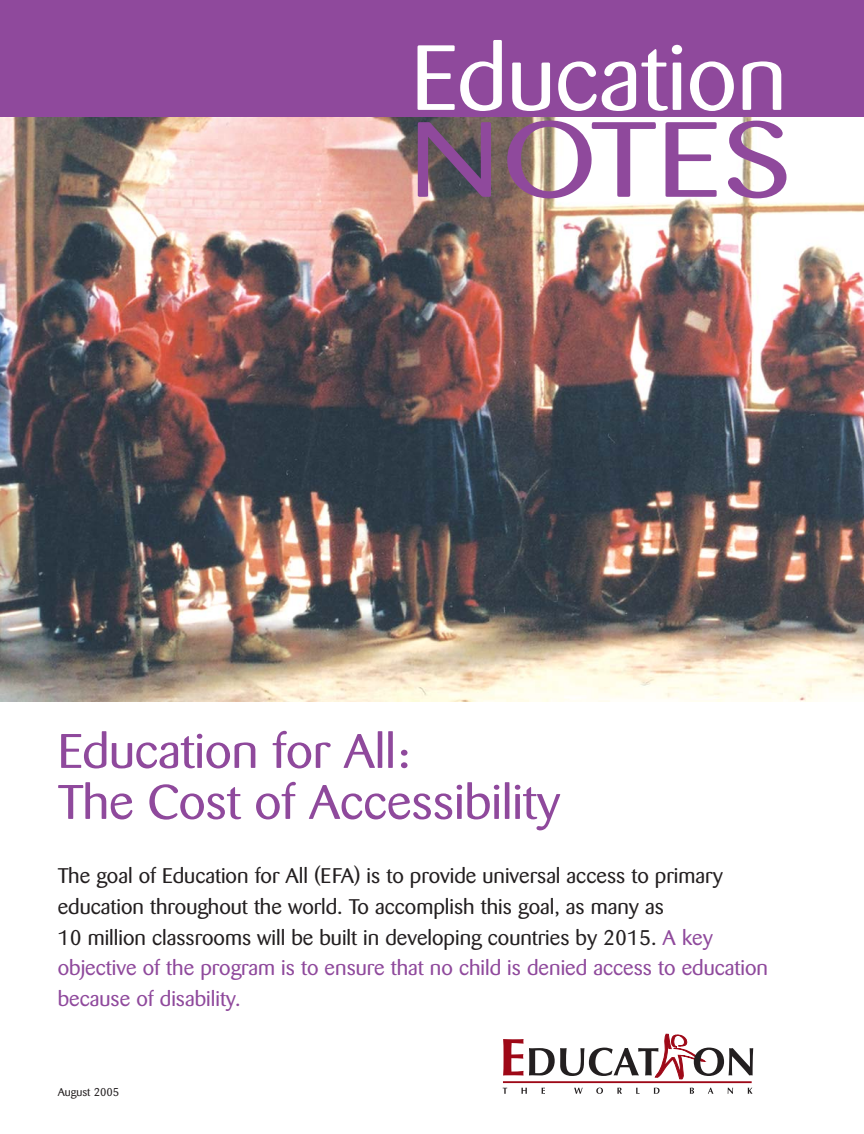
<style>
.page{position:relative;width:864px;height:1134px;background:#fff}
.page>*{position:absolute;margin:0;border:0;box-sizing:border-box;transform-origin:0 0}
.t1{font:48px/51px "Barmeno";letter-spacing:-.005em;color:#8f499c;scale:1.08 1}
.t2{font:21px/30.6px "Barmeno";color:#231f20;scale:1.05 1}
.t3{font:11.25px "Barmeno";color:#231f20;scale:1.05 1}
.s1{color:#8f499c}
</style>
<div class="page">
<img style="left:0;top:117px;width:864px;height:585px">
<div style="left:0;top:0;width:864px;height:117px;background:#8f499c"></div>
<svg style="left:418px;top:120px;width:368px;height:78px"></svg>
<svg style="left:418px;top:40px;width:363px;height:71px"></svg>
<hr style="left:503px;top:1081px;width:249px;height:2px;background:#9e0817">
<svg style="left:503px;top:1034px;width:250px;height:45px"></svg>
<svg style="left:503px;top:1088px;width:4px;height:6px"></svg>
<svg style="left:521px;top:1088px;width:6px;height:6px"></svg>
<svg style="left:542px;top:1088px;width:3px;height:6px"></svg>
<svg style="left:574px;top:1088px;width:9px;height:6px"></svg>
<svg style="left:596px;top:1088px;width:7px;height:6px"></svg>
<svg style="left:617px;top:1088px;width:5px;height:6px"></svg>
<svg style="left:636px;top:1088px;width:4px;height:6px"></svg>
<svg style="left:654px;top:1088px;width:6px;height:6px"></svg>
<svg style="left:690px;top:1088px;width:4px;height:6px"></svg>
<svg style="left:708px;top:1088px;width:5px;height:6px"></svg>
<svg style="left:728px;top:1088px;width:5px;height:6px"></svg>
<svg style="left:748px;top:1088px;width:5px;height:6px"></svg>
<h1 class="t1" style="left:58px;top:730px;width:467px">Education for All:<br>The Cost of Accessibility</h1>
<p class="t2" style="left:58px;top:862px;width:678px">The goal of Education for All (EFA) is to provide universal access to primary education throughout the world. To accomplish this goal, as many as<br>10 million classrooms will be built in developing countries by 2015. <span class="s1">A key objective of the program is to ensure that no child is denied access to education because of disability.</span></p>
<p class="t3" style="left:58px;top:1087px;width:60px">August 2005</p>
</div>
